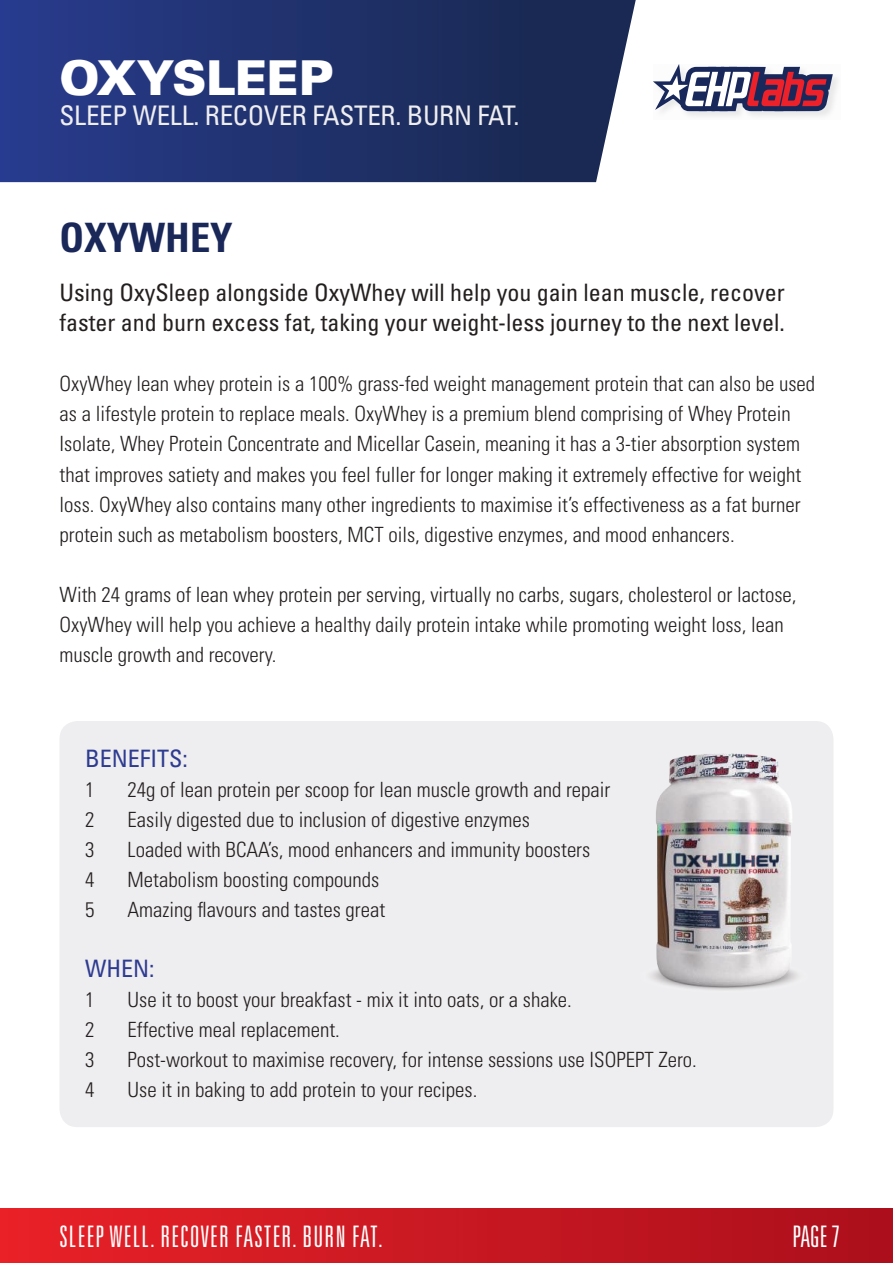
<style>
.page{position:relative;width:893px;height:1263px;background:#fff}
.page>*{position:absolute;margin:0;border:0;box-sizing:border-box;transform-origin:0 0}
.t1{font:900 47.85px "Univers";letter-spacing:-.01em;color:#fff}
.t2{font:700 condensed 40.5px "Univers";color:#192759}
.t3{font:300 ultra-condensed 29.7px "Univers";letter-spacing:.04em;color:#fff}
.t4{font:condensed 27px "Univers";letter-spacing:-.01em;color:#eeedef}
.t5{font:condensed 24px/30px "Univers";color:#241f1f}
.t6{font:condensed 24px "Univers";color:#2d3b91}
.t7{font:300 condensed 21px/30px "Univers";color:#241f1f}
</style>
<div class="page">
<svg style="left:0;top:0;width:636px;height:182px;background:#263771"></svg>
<div style="left:0;top:1209px;width:893px;height:54px;background:linear-gradient(to right,#e92128,#ab0f1c)"></div>
<svg style="left:661px;top:77px;width:177px;height:40px"></svg>
<svg style="left:653px;top:64px;width:180px;height:47px"></svg>
<div style="left:60px;top:721px;width:773px;height:406px;background:#eeedef;border-radius:18px"></div>
<img style="left:652px;top:753px;width:145px;height:237px">
<h1 class="t1" style="left:60px;top:46px;width:275px">OXYSLEEP</h1>
<p class="t4" style="left:60px;top:98px;width:461px">SLEEP WELL. RECOVER FASTER. BURN FAT.</p>
<h2 class="t2" style="left:60px;top:213px;width:175px">OXYWHEY</h2>
<p class="t5" style="left:60px;top:277px;width:727px">Using OxySleep alongside OxyWhey will help you gain lean muscle, recover faster and burn excess fat, taking your weight-less journey to the next level.</p>
<p class="t7" style="left:60px;top:369px;width:757px">OxyWhey lean whey protein is a 100% grass-fed weight management protein that can also be used as a lifestyle protein to replace meals. OxyWhey is a premium blend comprising of Whey Protein Isolate, Whey Protein Concentrate and Micellar Casein, meaning it has a 3-tier absorption system that improves satiety and makes you feel fuller for longer making it extremely effective for weight loss. OxyWhey also contains many other ingredients to maximise it’s effectiveness as a fat burner protein such as metabolism boosters, MCT oils, digestive enzymes, and mood enhancers.</p>
<p class="t7" style="left:60px;top:579px;width:738px">With 24 grams of lean whey protein per serving, virtually no carbs, sugars, cholesterol or lactose,<br>OxyWhey will help you achieve a healthy daily protein intake while promoting weight loss, lean muscle growth and recovery.</p>
<p class="t6" style="left:85px;top:744px;width:104px">BENEFITS:</p>
<p class="t7" style="left:85px;top:775px;width:11px">1</p>
<p class="t7" style="left:128px;top:775px;width:484px">24g of lean protein per scoop for lean muscle growth and repair</p>
<p class="t7" style="left:85px;top:805px;width:11px">2</p>
<p class="t7" style="left:128px;top:805px;width:404px">Easily digested due to inclusion of digestive enzymes</p>
<p class="t7" style="left:85px;top:835px;width:11px">3</p>
<p class="t7" style="left:128px;top:835px;width:464px">Loaded with BCAA’s, mood enhancers and immunity boosters</p>
<p class="t7" style="left:85px;top:865px;width:11px">4</p>
<p class="t7" style="left:128px;top:865px;width:253px">Metabolism boosting compounds</p>
<p class="t7" style="left:85px;top:895px;width:11px">5</p>
<p class="t7" style="left:128px;top:895px;width:259px">Amazing flavours and tastes great</p>
<p class="t6" style="left:85px;top:954px;width:71px">WHEN:</p>
<p class="t7" style="left:85px;top:985px;width:11px">1</p>
<p class="t7" style="left:128px;top:985px;width:446px">Use it to boost your breakfast - mix it into oats, or a shake.</p>
<p class="t7" style="left:85px;top:1015px;width:11px">2</p>
<p class="t7" style="left:128px;top:1015px;width:214px">Effective meal replacement.</p>
<p class="t7" style="left:85px;top:1045px;width:11px">3</p>
<p class="t7" style="left:128px;top:1045px;width:571px">Post-workout to maximise recovery, for intense sessions use ISOPEPT Zero.</p>
<p class="t7" style="left:85px;top:1075px;width:11px">4</p>
<p class="t7" style="left:128px;top:1075px;width:351px">Use it in baking to add protein to your recipes.</p>
<h3 class="t3" style="left:60px;top:1221px;width:324px">SLEEP WELL. RECOVER FASTER. BURN FAT.</h3>
<h3 class="t3" style="left:793px;top:1221px;width:49px">PAGE 7</h3>
</div>
